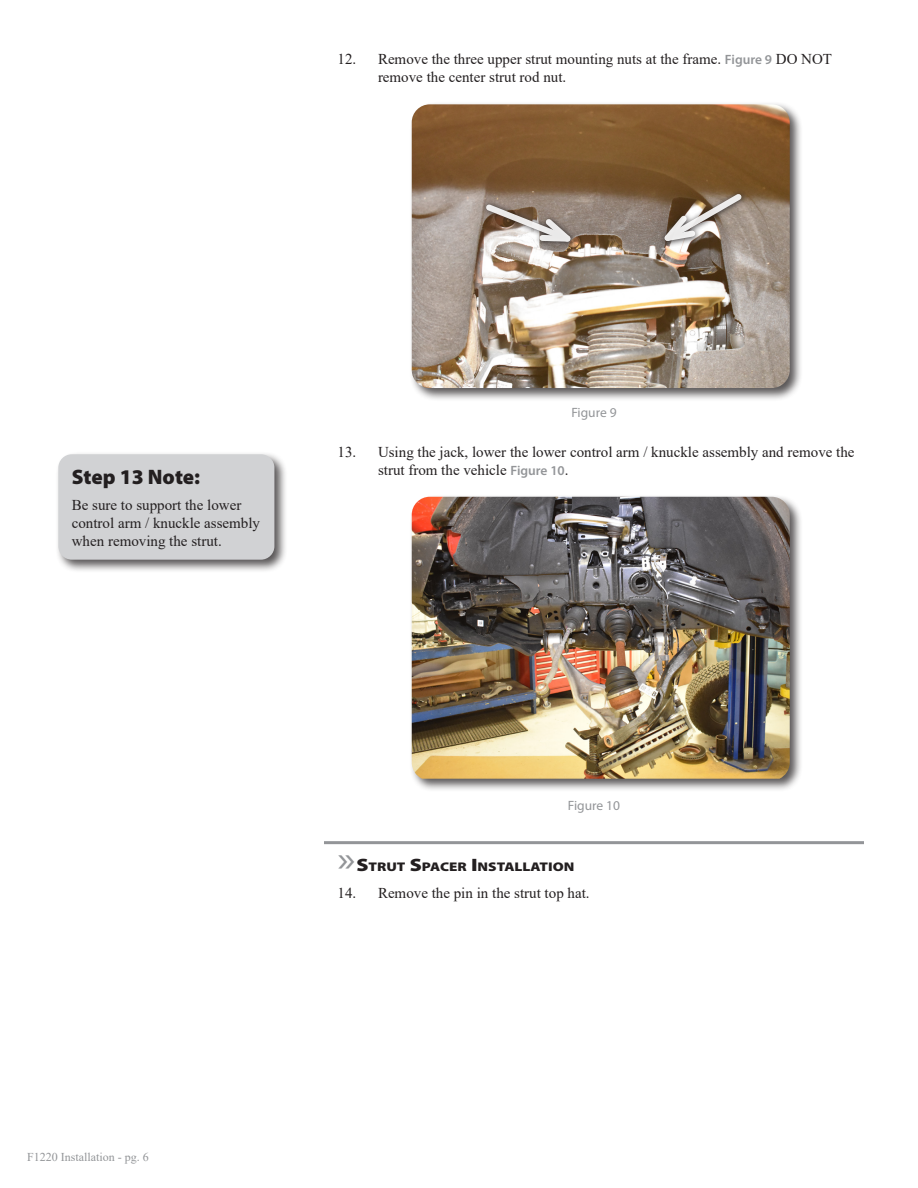
<style>
.page{position:relative;width:918px;height:1188px;background:#fff}
.page>*{position:absolute;margin:0;border:0;box-sizing:border-box;transform-origin:0 0}
.Headline{font:900 21px "Myriad Pro";letter-spacing:-.005em;color:#231f20}
.Body_text{font:15px/18px "Times New Roman";color:#231f20}
.t1{font:13.5px "Myriad Pro";color:#939598}
.t2{font:900 12.6px "Myriad Pro";color:#231f20;scale:1.2 1}
.t3{font:12px "Times New Roman";color:#939598}
.s1{font-family:"Myriad Pro";font-weight:600;font-size:13.5px;color:#939598}
.s2{font-weight:400;font-size:36px;color:#939598}
.s3{font-size:18px}
</style>
<div class="page">
<hr style="left:324px;top:841px;width:540px;height:3px;background:#939598">
<div style="left:409px;top:102px;width:395px;height:300px;background:#231f20;opacity:.75"></div>
<img style="left:412px;top:104px;width:378px;height:284px">
<svg style="left:652px;top:189px;width:95px;height:58px;background:#968778"></svg>
<div style="left:481px;top:199px;width:96px;height:49px;background:#231f20;opacity:.9"></div>
<svg style="left:481px;top:200px;width:103px;height:46px;background:#a99b91"></svg>
<div style="left:409px;top:494px;width:395px;height:299px;background:#231f20;opacity:.75"></div>
<img style="left:412px;top:497px;width:378px;height:282px">
<div style="left:55px;top:451px;width:233px;height:122px;background:#231f20;opacity:.75"></div>
<div style="left:58px;top:454px;width:216px;height:106px;background:#d1d2d4;border-radius:14px"></div>
<p class="Body_text" style="left:378px;top:50px;width:456px;text-indent:-40px">12. Remove the three upper strut mounting nuts at the frame. <span class="s1">Figure 9</span> DO NOT remove the center strut rod nut.</p>
<p class="Headline" style="left:72px;top:465px;width:130px">Step 13 Note:</p>
<p class="Body_text" style="left:72px;top:496px;width:190px">Be sure to support the lower control arm / knuckle assembly when removing the strut.</p>
<p class="t1" style="left:571px;top:404px;width:47px">Figure 9</p>
<p class="Body_text" style="left:378px;top:442px;width:478px;text-indent:-40px">13. Using the jack, lower the lower control arm / knuckle assembly and remove the strut from the vehicle <span class="s1">Figure 10</span>.</p>
<p class="t1" style="left:568px;top:797px;width:54px">Figure 10</p>
<p class="t2" style="left:338px;top:860px;width:199px"><span class="s2">»</span><span class="s3">S</span>TRUT <span class="s3">S</span>PACER <span class="s3">I</span>NSTALLATION</p>
<p class="Body_text" style="left:338px;top:883px;width:254px">14. Remove the pin in the strut top hat.</p>
<p class="t3" style="left:27px;top:1149px;width:123px">F1220 Installation - pg. 6</p>
</div>
